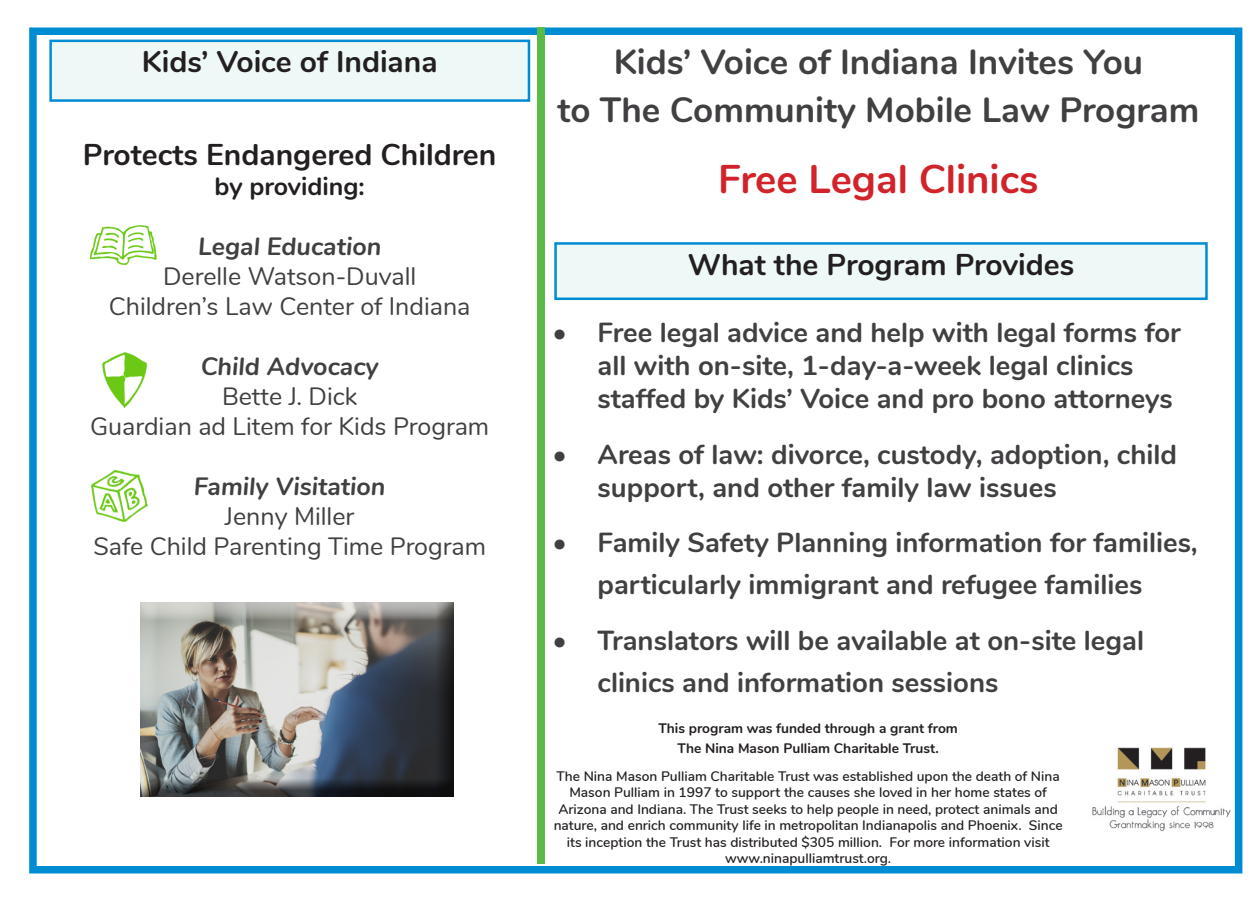
<style>
.page{position:relative;width:1260px;height:900px;background:#fff}
.page>*{position:absolute;margin:0;border:0;box-sizing:border-box;transform-origin:0 0}
.t1{font:700 40px "Nunito";color:#d1232a}
.t2{font:700 35px "Nunito";color:#413f41}
.t3{font:700 30px "Nunito";color:#231f20}
.t4{font:700 27.5px/33px "Nunito";color:#413f41}
.t5{font:25px "Nunito";color:#413f41}
.t6{font:italic 700 25px "Nunito";color:#413f41}
.t7{font:700 25px "Nunito";color:#231f20}
.t8{font:600 13.75px/16.5px "Nunito";color:#231f20;text-align:center}
.t9{font:700 13.75px/20px "Nunito";color:#231f20;text-align:center}
</style>
<div class="page">
<img style="left:1092px;top:747px;width:139px;height:85px">
<div style="left:29px;top:28px;width:1213px;height:845px;border:8px solid #008cd2"></div>
<img style="left:91px;top:225px;width:66px;height:40px">
<img style="left:102px;top:353px;width:44px;height:55px">
<img style="left:92px;top:471px;width:55px;height:51px">
<div style="left:51px;top:41px;width:478px;height:60px;background:#eef8f7"></div>
<div style="left:49px;top:40px;width:481px;height:62px;border:2px solid #008cd2"></div>
<div style="left:556px;top:243px;width:650px;height:56px;background:#eef8f7"></div>
<div style="left:554px;top:242px;width:654px;height:58px;border:2px solid #008cd2"></div>
<div style="left:538px;top:27px;width:7px;height:837px;background:#59ba47"></div>
<div style="left:136px;top:598px;width:320px;height:194px;background:#fff;opacity:.75"></div>
<div style="left:136px;top:603px;width:320px;height:195px;background:#231f20;opacity:.75"></div>
<p class="t3" style="left:142px;top:40px;width:297px">Kids’ Voice of Indiana</p>
<p class="t3" style="left:83px;top:132px;width:415px">Protects Endangered Children</p>
<p class="t7" style="left:215px;top:168px;width:152px">by providing:</p>
<p class="t6" style="left:198px;top:228px;width:185px">Legal Education</p>
<p class="t5" style="left:163px;top:258px;width:255px">Derelle Watson-Duvall</p>
<p class="t5" style="left:109px;top:288px;width:363px">Children’s Law Center of Indiana</p>
<p class="t6" style="left:201px;top:348px;width:180px">Child Advocacy</p>
<p class="t5" style="left:222px;top:378px;width:137px">Bette J. Dick</p>
<p class="t5" style="left:90px;top:408px;width:401px">Guardian ad Litem for Kids Program</p>
<p class="t6" style="left:194px;top:468px;width:193px">Family Visitation</p>
<p class="t5" style="left:225px;top:498px;width:131px">Jenny Miller</p>
<p class="t5" style="left:93px;top:528px;width:394px">Safe Child Parenting Time Program</p>
<p class="t2" style="left:614px;top:36px;width:531px">Kids’ Voice of Indiana Invites You</p>
<p class="t2" style="left:557px;top:84px;width:643px">to The Community Mobile Law Program</p>
<p class="t1" style="left:718px;top:149px;width:322px">Free Legal Clinics</p>
<p class="t3" style="left:688px;top:242px;width:388px">What the Program Provides</p>
<p class="t4" style="left:598px;top:314px;width:585px;text-indent:-45px">• Free legal advice and help with legal forms for all with on-site, 1-day-a-week legal clinics staffed by Kids’ Voice and pro bono attorneys</p>
<p class="t4" style="left:598px;top:436px;width:581px;text-indent:-45px">• Areas of law: divorce, custody, adoption, child support, and other family law issues</p>
<p class="t4" style="left:553px;top:520px;width:647px;line-height:42px;text-align:center">• Family Safety Planning information for families, particularly immigrant and refugee families</p>
<p class="t4" style="left:598px;top:617px;width:548px;line-height:42px;text-indent:-45px">• Translators will be available at on-site legal clinics and information sessions</p>
<p class="t9" style="left:658px;top:717px;width:301px">This program was funded through a grant from<br>The Nina Mason Pulliam Charitable Trust.</p>
<p class="t8" style="left:554px;top:767px;width:511px">The Nina Mason Pulliam Charitable Trust was established upon the death of Nina Mason Pulliam in 1997 to support the causes she loved in her home states of Arizona and Indiana. The Trust seeks to help people in need, protect animals and nature, and enrich community life in metropolitan Indianapolis and Phoenix. Since its inception the Trust has distributed $305 million. For more information visit www.ninapulliamtrust.org.</p>
</div>
